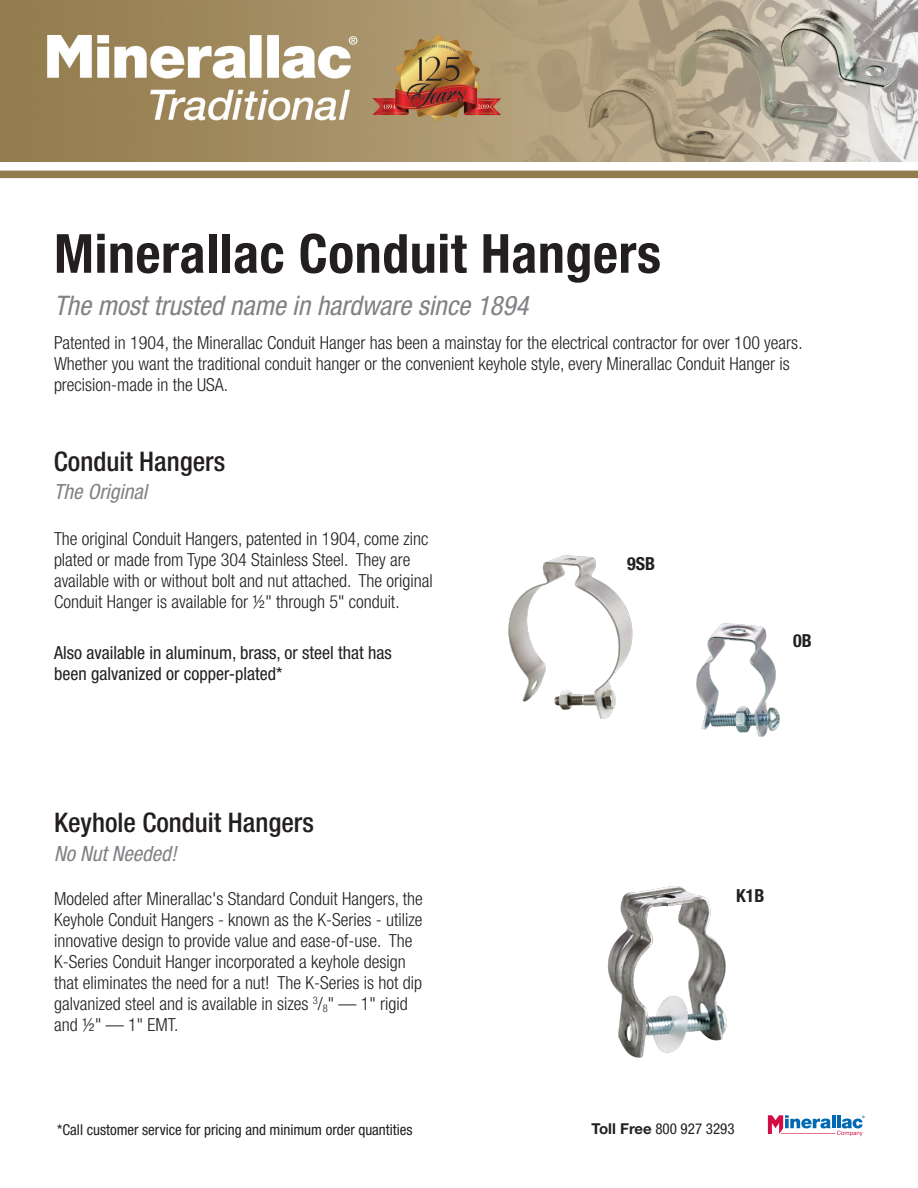
<style>
.page{position:relative;width:918px;height:1188px;background:#fff}
.page>*{position:absolute;margin:0;border:0;box-sizing:border-box;transform-origin:0 0}
.t1{font:700 condensed 54px "Helvetica Neue LT Std";letter-spacing:.01em;color:#231f20}
.t2{font:italic condensed 27px "Helvetica Neue LT Std";color:#808285}
.t3{font:500 condensed 27px "Helvetica Neue LT Std";color:#231f20}
.t4{font:italic condensed 21px "Helvetica Neue LT Std";color:#808285}
.t5{font:300 condensed 18px/21px "Helvetica Neue LT Std";color:#231f20}
.t6{font:condensed 18px "Helvetica Neue LT Std";color:#231f20}
.t7{font:700 condensed 18px "Helvetica Neue LT Std";color:#231f20}
.t8{font:condensed 15px "Helvetica Neue LT Std";color:#231f20}
.s1{font-weight:700;font-stretch:normal}
</style>
<div class="page">
<img style="left:0;top:0;width:918px;height:162px">
<div style="left:0;top:171px;width:918px;height:7px;background:#937c4d"></div>
<img style="left:607px;top:886px;width:120px;height:172px">
<img style="left:508px;top:555px;width:125px;height:164px">
<img style="left:696px;top:623px;width:84px;height:114px">
<svg style="left:768px;top:1115px;width:97px;height:21px"></svg>
<p class="t1" style="left:54px;top:221px;width:609px">Minerallac Conduit Hangers</p>
<p class="t2" style="left:54px;top:290px;width:476px">The most trusted name in hardware since 1894</p>
<p class="t5" style="left:54px;top:332px;width:750px">Patented in 1904, the Minerallac Conduit Hanger has been a mainstay for the electrical contractor for over 100 years.</p>
<p class="t5" style="left:54px;top:353px;width:737px">Whether you want the traditional conduit hanger or the convenient keyhole style, every Minerallac Conduit Hanger is</p>
<p class="t5" style="left:54px;top:374px;width:176px">precision-made in the USA.</p>
<p class="t3" style="left:54px;top:445px;width:173px">Conduit Hangers</p>
<p class="t4" style="left:54px;top:479px;width:95px">The Original</p>
<p class="t5" style="left:54px;top:528px;width:380px">The original Conduit Hangers, patented in 1904, come zinc plated or made from Type 304 Stainless Steel. They are available with or without bolt and nut attached. The original Conduit Hanger is available for 1/2" through 5" conduit.</p>
<p class="t6" style="left:54px;top:642px;width:339px">Also available in aluminum, brass, or steel that has</p>
<p class="t6" style="left:54px;top:663px;width:230px">been galvanized or copper-plated*</p>
<p class="t7" style="left:627px;top:553px;width:29px">9SB</p>
<p class="t7" style="left:793px;top:629px;width:20px">0B</p>
<p class="t3" style="left:54px;top:807px;width:261px">Keyhole Conduit Hangers</p>
<p class="t4" style="left:54px;top:841px;width:124px">No Nut Needed!</p>
<p class="t5" style="left:54px;top:888px;width:370px">Modeled after Minerallac's Standard Conduit Hangers, the Keyhole Conduit Hangers - known as the K-Series - utilize innovative design to provide value and ease-of-use. The K-Series Conduit Hanger incorporated a keyhole design that eliminates the need for a nut! The K-Series is hot dip galvanized steel and is available in sizes <sup>3</sup>/<sub>8</sub>" — 1" rigid</p>
<p class="t5" style="left:54px;top:1014px;width:126px">and 1/2" — 1" EMT.</p>
<p class="t7" style="left:736px;top:885px;width:30px">K1B</p>
<p class="t8" style="left:57px;top:1121px;width:357px">*Call customer service for pricing and minimum order quantities</p>
<p class="t8" style="left:592px;top:1120px;width:145px"><span class="s1">Toll Free</span> 800 927 3293</p>
</div>
